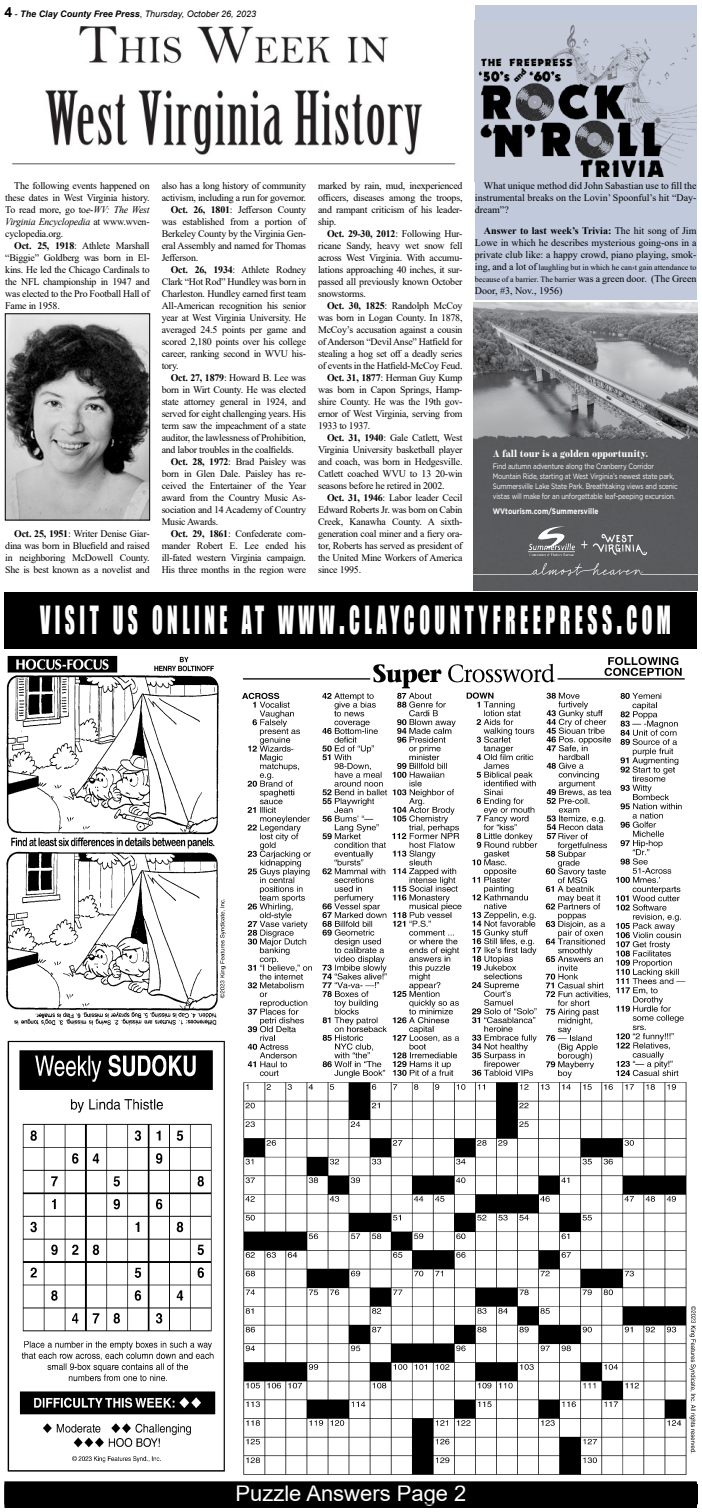
<style>
.page{position:relative;width:702px;height:1512px;background:#fff}
.page>*{position:absolute;margin:0;border:0;box-sizing:border-box;transform-origin:0 0}
.t1{font:35.7px "Impact";letter-spacing:.23em;color:#fff;scale:.55 1}
.t2{font:22px "Arial";color:#fff}
.t3{font:10px/12px "Times New Roman";letter-spacing:-.02em;color:#000;text-align:justify}
.t4{font:900 10px "Chapman";color:#fff;scale:.83 1}
.t5{font:10px "Times New Roman";color:#000}
.t6{font:italic 9px "Arial";color:#000}
.t7{font:8px/12px "Times New Roman";color:#000}
.t8{font:700 8px "Gotham";letter-spacing:.02em;color:#fff;scale:.83 1}
.t9{font:7.8px/10px "Gotham";letter-spacing:-.02em;color:#fff;scale:.81 1}
.s1{font-weight:700;font-style:normal;font-size:14px}
.s2{font-style:normal}
.s3{font-weight:700}
.s4{font-style:italic}
.s5{font-size:10px}
.s6{font-size:51px}
</style>
<div class="page">
<div style="left:5px;top:1482px;width:691px;height:25px;background:#000"></div>
<div style="left:5px;top:1481px;width:692px;height:27px;border:1px solid #000"></div>
<div style="left:5px;top:1485px;width:692px;height:19px;background:#000"></div>
<img style="left:6px;top:655px;width:220px;height:371px">
<img style="left:7px;top:1040px;width:218px;height:432px">
<img style="left:242px;top:657px;width:454px;height:818px">
<img style="left:12px;top:26px;width:444px;height:139px">
<div style="left:476px;top:9px;width:222px;height:291px;background:#c1cadd"></div>
<div style="left:475px;top:6px;width:221px;height:222px;background:#c1cadd"></div>
<img style="left:478px;top:24px;width:218px;height:153px">
<div style="left:4px;top:592px;width:693px;height:57px;background:#000"></div>
<svg style="left:473px;top:302px;width:224px;height:132px;background:#909193"></svg>
<div style="left:473px;top:435px;width:224px;height:155px;background:#595a5c"></div>
<img style="left:7px;top:316px;width:141px;height:202px">
<div style="left:5px;top:314px;width:145px;height:206px;border:1px solid #000"></div>
<p class="t6" style="left:4px;top:8px;width:253px"><span class="s1">4</span> <span class="s2">-</span> <span class="s3">The Clay County Free Press</span><span class="s2">,</span> Thursday, October 26, 2023</p>
<p class="t3" style="left:5px;top:179px;width:146px;text-indent:9px">The following events happened on these dates in West Virginia history.<br>To read more, go to<span class="s4">e-WV: The West Virginia Encyclopedia</span> at www.wven&shy;cyclopedia.org.</p>
<p class="t3" style="left:5px;top:239px;width:146px;text-indent:9px"><span class="s3">Oct. 25, 1918</span>: Athlete Marshall “Biggie” Goldberg was born in El&shy;kins. He led the Chicago Cardinals to the NFL championship in 1947 and was elected to the Pro Football Hall of Fame in 1958.</p>
<p class="t3" style="left:5px;top:527px;width:146px;text-indent:9px"><span class="s3">Oct. 25, 1951</span>: Writer Denise Giar&shy;dina was born in Bluefield and raised in neighboring McDowell County.<br>She is best known as a novelist and</p>
<p class="t3" style="left:162px;top:179px;width:146px">also has a long history of community</p>
<p class="t3" style="left:162px;top:191px;width:146px">activism, including a run for governor.</p>
<p class="t3" style="left:171px;top:203px;width:137px"><span class="s3">Oct. 26, 1801</span>: Jefferson County</p>
<p class="t3" style="left:162px;top:215px;width:146px">was established from a portion of</p>
<p class="t3" style="left:162px;top:227px;width:146px">Berkeley County by the Virginia Gen-</p>
<p class="t3" style="left:162px;top:239px;width:146px">eral Assembly and named for Thomas</p>
<p class="t3" style="left:162px;top:251px;width:38px">Jefferson.</p>
<p class="t3" style="left:171px;top:263px;width:137px"><span class="s3">Oct. 26, 1934</span>: Athlete Rodney</p>
<p class="t3" style="left:162px;top:275px;width:146px">Clark “Hot Rod” Hundley was born in</p>
<p class="t3" style="left:162px;top:287px;width:146px">Charleston. Hundley earned first team</p>
<p class="t3" style="left:162px;top:299px;width:146px">All-American recognition his senior</p>
<p class="t3" style="left:162px;top:311px;width:146px">year at West Virginia University. He</p>
<p class="t3" style="left:162px;top:323px;width:146px">averaged 24.5 points per game and</p>
<p class="t3" style="left:162px;top:335px;width:146px">scored 2,180 points over his college</p>
<p class="t3" style="left:162px;top:347px;width:146px">career, ranking second in WVU his-</p>
<p class="t3" style="left:162px;top:359px;width:18px">tory.</p>
<p class="t3" style="left:171px;top:371px;width:137px"><span class="s3">Oct. 27, 1879</span>: Howard B. Lee was</p>
<p class="t3" style="left:162px;top:383px;width:146px">born in Wirt County. He was elected</p>
<p class="t3" style="left:162px;top:395px;width:146px">state attorney general in 1924, and</p>
<p class="t3" style="left:162px;top:407px;width:146px">served for eight challenging years. His</p>
<p class="t3" style="left:162px;top:419px;width:146px">term saw the impeachment of a state</p>
<p class="t3" style="left:162px;top:431px;width:146px">auditor, the lawlessness of Prohibition,</p>
<p class="t3" style="left:162px;top:443px;width:134px">and labor troubles in the coalfields.</p>
<p class="t3" style="left:171px;top:455px;width:137px"><span class="s3">Oct. 28, 1972</span>: Brad Paisley was</p>
<p class="t3" style="left:162px;top:467px;width:146px">born in Glen Dale. Paisley has re-</p>
<p class="t3" style="left:162px;top:479px;width:146px">ceived the Entertainer of the Year</p>
<p class="t3" style="left:162px;top:491px;width:146px">award from the Country Music As-</p>
<p class="t3" style="left:162px;top:503px;width:146px">sociation and 14 Academy of Country</p>
<p class="t3" style="left:162px;top:515px;width:58px">Music Awards.</p>
<p class="t3" style="left:171px;top:527px;width:137px"><span class="s3">Oct. 29, 1861</span>: Confederate com-</p>
<p class="t3" style="left:162px;top:539px;width:146px">mander Robert E. Lee ended his</p>
<p class="t3" style="left:162px;top:551px;width:146px">ill-fated western Virginia campaign.</p>
<p class="t3" style="left:162px;top:563px;width:146px">His three months in the region were</p>
<p class="t3" style="left:318px;top:179px;width:146px">marked by rain, mud, inexperienced officers, diseases among the troops, and rampant criticism of his leader&shy;ship.</p>
<p class="t3" style="left:318px;top:227px;width:146px;text-indent:9px"><span class="s3">Oct. 29-30, 2012</span>: Following Hur&shy;ricane Sandy, heavy wet snow fell across West Virginia. With accumu&shy;lations approaching 40 inches, it sur&shy;passed all previously known October snowstorms.</p>
<p class="t3" style="left:327px;top:299px;width:137px"><span class="s3">Oct. 30, 1825</span>: Randolph McCoy</p>
<p class="t3" style="left:318px;top:311px;width:146px">was born in Logan County. In 1878,</p>
<p class="t3" style="left:318px;top:323px;width:146px">McCoy’s accusation against a cousin</p>
<p class="t3" style="left:318px;top:335px;width:146px">of Anderson “Devil Anse” Hatfield for</p>
<p class="t3" style="left:318px;top:347px;width:146px">stealing a hog set off a deadly series</p>
<p class="t3" style="left:318px;top:359px;width:146px">of events in the Hatfield-McCoy Feud.</p>
<p class="t3" style="left:327px;top:371px;width:137px"><span class="s3">Oct. 31, 1877</span>: Herman Guy Kump</p>
<p class="t3" style="left:318px;top:383px;width:146px">was born in Capon Springs, Hamp-</p>
<p class="t3" style="left:318px;top:395px;width:146px">shire County. He was the 19th gov-</p>
<p class="t3" style="left:318px;top:407px;width:146px">ernor of West Virginia, serving from</p>
<p class="t3" style="left:318px;top:419px;width:54px">1933 to 1937.</p>
<p class="t3" style="left:327px;top:431px;width:137px"><span class="s3">Oct. 31, 1940</span>: Gale Catlett, West</p>
<p class="t3" style="left:318px;top:443px;width:146px">Virginia University basketball player</p>
<p class="t3" style="left:318px;top:455px;width:146px">and coach, was born in Hedgesville.</p>
<p class="t3" style="left:318px;top:467px;width:146px">Catlett coached WVU to 13 20-win</p>
<p class="t3" style="left:318px;top:479px;width:128px">seasons before he retired in 2002.</p>
<p class="t3" style="left:327px;top:491px;width:137px"><span class="s3">Oct. 31, 1946</span>: Labor leader Cecil</p>
<p class="t3" style="left:318px;top:503px;width:146px">Edward Roberts Jr. was born on Cabin</p>
<p class="t3" style="left:318px;top:515px;width:146px">Creek, Kanawha County. A sixth-</p>
<p class="t3" style="left:318px;top:527px;width:146px">generation coal miner and a fiery ora-</p>
<p class="t3" style="left:318px;top:539px;width:146px">tor, Roberts has served as president of</p>
<p class="t3" style="left:318px;top:551px;width:146px">the United Mine Workers of America</p>
<p class="t3" style="left:318px;top:563px;width:45px">since 1995.</p>
<p class="t3" style="left:475px;top:179px;width:223px;text-indent:9px">What unique method did John Sabastian use to fill the instrumental breaks on the Lovin’ Spoonful’s hit “Day&shy;dream”?</p>
<p class="t3" style="left:475px;top:225px;width:223px;text-indent:9px"><span class="s3">Answer to last week’s Trivia:</span> The hit song of Jim Lowe in which he describes mysterious going-ons in a private club like: a happy crowd, piano playing, smok-</p>
<p class="t7" style="left:475px;top:261px;width:223px"><span class="s5">ing, and a lot of</span> laughling but in which he can›t gain attendance to because of a barrier. The barrier <span class="s5">was a green door. (The Green</span></p>
<p class="t5" style="left:475px;top:284px;width:89px">Door, #3, Nov., 1956)</p>
<p class="t4" style="left:493px;top:445px;width:188px">A fall tour is a golden opportunity.</p>
<p class="t9" style="left:493px;top:462px;width:230px">Find autumn adventure along the Cranberry Corridor Mountain Ride, starting at West Virginia’s newest state park, Summersville Lake State Park. Breathtaking views and scenic vistas will make for an unforgettable leaf-peeping excursion.</p>
<p class="t8" style="left:493px;top:506px;width:129px">WVtourism.com/Summersville</p>
<h1 class="t1" style="left:40px;top:593px;width:1149px">VISIT US ONLINE AT WWW<span class="s6">.</span>CLAYCOUNTYFREEPRESS<span class="s6">.</span>COM</h1>
<h2 class="t2" style="left:235px;top:1478px;width:233px">Puzzle Answers Page 2</h2>
</div>
